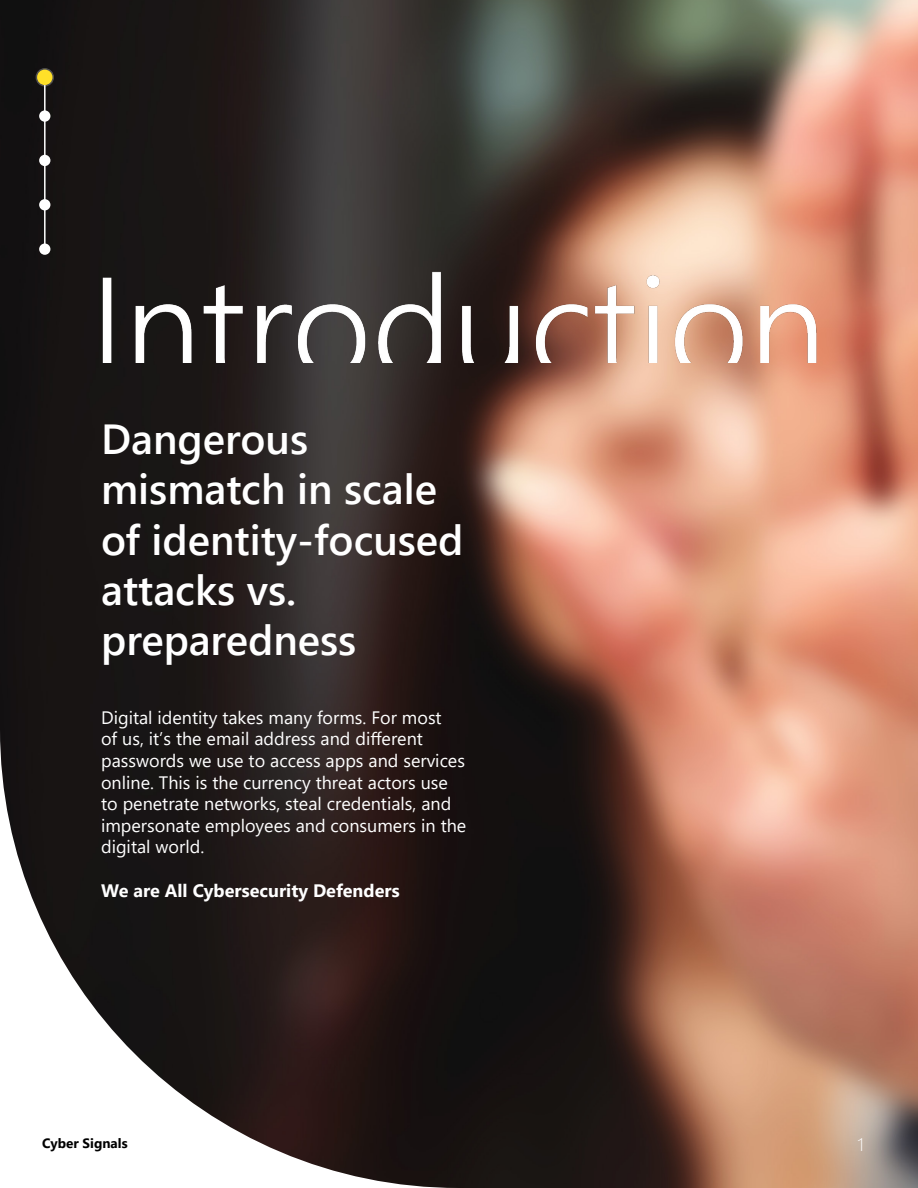
<style>
.page{position:relative;width:918px;height:1188px;background:#fff}
.page>*{position:absolute;margin:0;border:0;box-sizing:border-box;transform-origin:0 0}
.t1{font:600 42px/50.4px "Segoe UI";color:#fff}
.t2{font:18px/21.6px "Segoe UI";color:#fff}
.t3{font:700 18px "Segoe UI";color:#fff}
.t4{font:300 18px "Segoe UI";color:#fff}
.t5{font:700 13.5px "Segoe UI";color:#000}
</style>
<div class="page">
<img style="left:0;top:0;width:918px;height:1188px">
<svg style="left:36px;top:68px;width:18px;height:18px"></svg>
<hr style="left:44px;top:85px;width:2px;height:164px;background:#fff">
<div style="left:39px;top:243px;width:11px;height:12px;background:#fff;border-radius:50%"></div>
<div style="left:39px;top:110px;width:11px;height:12px;background:#fff;border-radius:50%"></div>
<div style="left:39px;top:155px;width:11px;height:11px;background:#fff;border-radius:50%"></div>
<div style="left:39px;top:199px;width:11px;height:11px;background:#fff;border-radius:50%"></div>
<img style="left:88px;top:259px;width:753px;height:104px">
<h1 class="t1" style="left:101px;top:410px;width:364px">Dangerous mismatch in scale of identity-focused attacks vs. preparedness</h1>
<p class="t2" style="left:101px;top:705px;width:367px">Digital identity takes many forms. For most<br>of us, it’s the email address and different passwords we use to access apps and services online. This is the currency threat actors use to penetrate networks, steal credentials, and impersonate employees and consumers in the digital world.</p>
<p class="t3" style="left:101px;top:873px;width:300px">We are All Cybersecurity Defenders</p>
<p class="t5" style="left:42px;top:1130px;width:87px">Cyber Signals</p>
<p class="t4" style="left:858px;top:1128px;width:8px">1</p>
</div>
